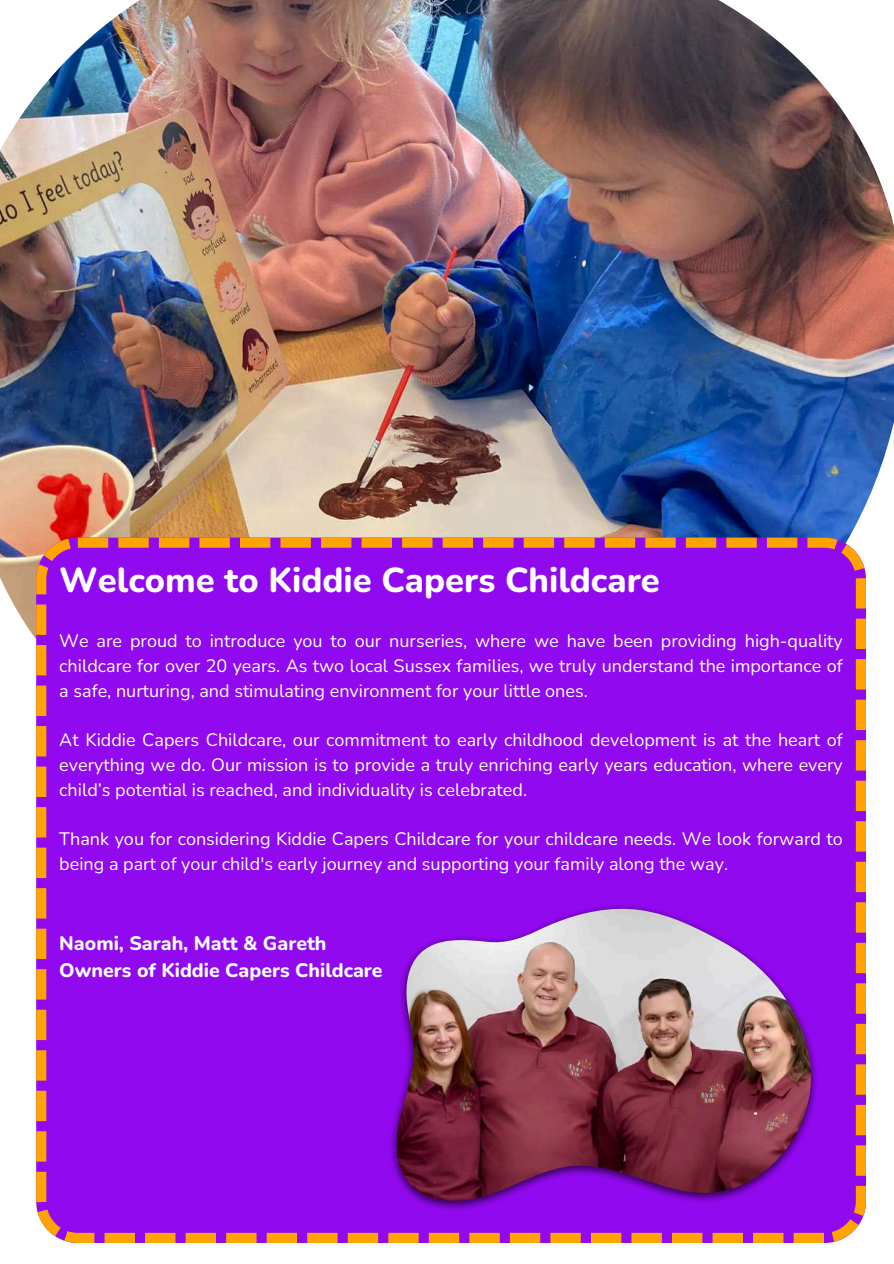
<style>
.page{position:relative;width:894px;height:1264px;background:#fff}
.page>*{position:absolute;margin:0;border:0;box-sizing:border-box;transform-origin:0 0}
.t1{font:800 34.5px "Nunito";color:#fff}
.t2{font:800 19.5px/27px "Nunito";color:#fff}
.t3{font:18px/24.8px "Nunito";color:#fff;text-align:justify}
</style>
<div class="page">
<img style="left:0;top:0;width:893px;height:780px">
<div style="left:36px;top:537px;width:829px;height:705px;background:#9109ee"></div>
<img style="left:388px;top:903px;width:430px;height:308px">
<img style="left:395px;top:908px;width:416px;height:292px">
<h1 class="t1" style="left:59px;top:557px;width:602px">Welcome to Kiddie Capers Childcare</h1>
<p class="t3" style="left:59px;top:629px;width:784px">We are proud to introduce you to our nurseries, where we have been providing high-quality childcare for over 20 years. As two local Sussex families, we truly understand the importance of a safe, nurturing, and stimulating environment for your little ones.</p>
<p class="t3" style="left:59px;top:728px;width:784px">At Kiddie Capers Childcare, our commitment to early childhood development is at the heart of everything we do. Our mission is to provide a truly enriching early years education, where every child’s potential is reached, and individuality is celebrated.</p>
<p class="t3" style="left:59px;top:827px;width:784px">Thank you for considering Kiddie Capers Childcare for your childcare needs. We look forward to being a part of your child's early journey and supporting your family along the way.</p>
<p class="t2" style="left:59px;top:930px;width:325px">Naomi, Sarah, Matt &amp; Gareth<br>Owners of Kiddie Capers Childcare</p>
</div>
